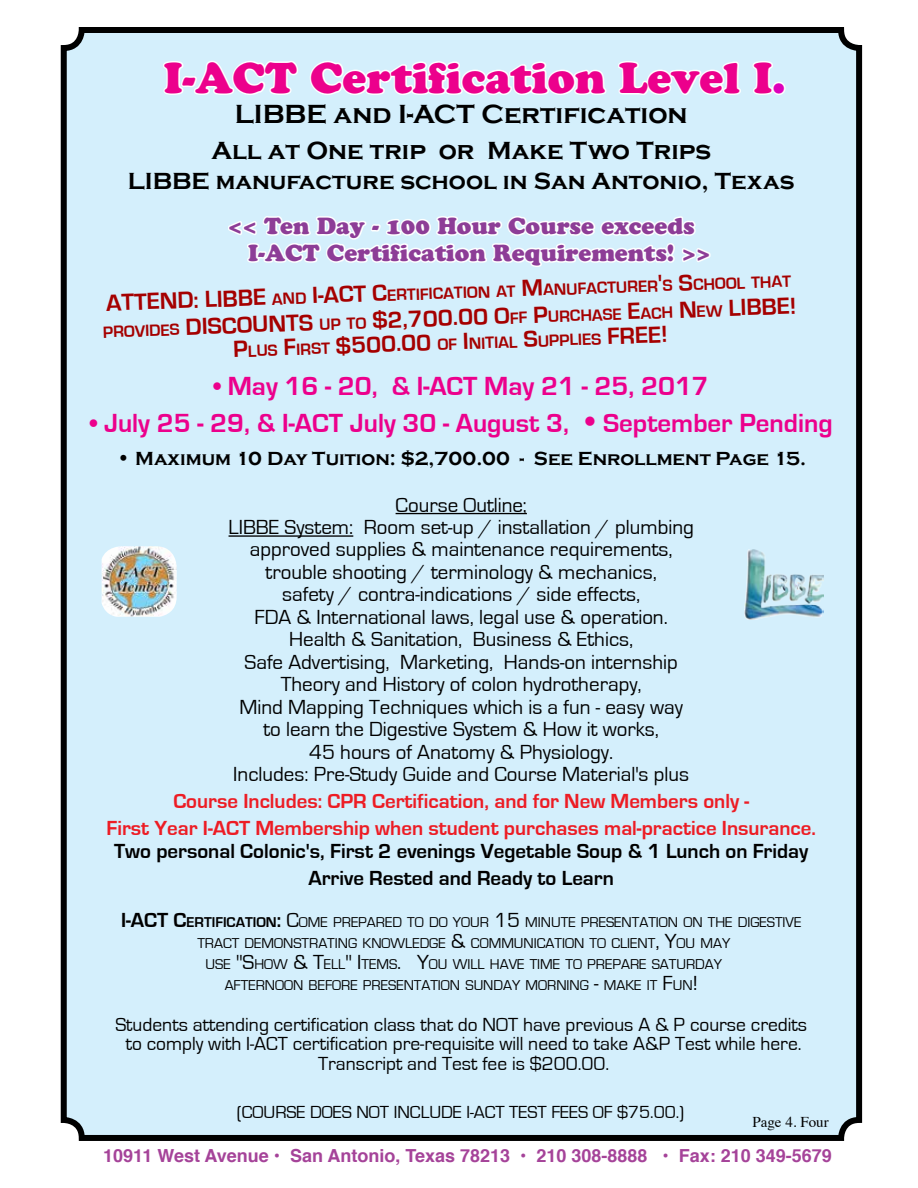
<style>
.page{position:relative;width:918px;height:1188px;background:#fff}
.page>*{position:absolute;margin:0;border:0;box-sizing:border-box;transform-origin:0 0}
.t1{font:42.9px "Cooper Black Std";color:#ec008c}
.t2{font:700 27px "Eurostile";color:#ec008c}
.t3{font:700 27px "Copperplate Gothic";color:#000}
.t4{font:700 25.5px "Copperplate Gothic";color:#000}
.t5{font:700 24px "Eurostile";color:#a50000}
.t6{font:700 24px "Copperplate Gothic";color:#000}
.t7{font:23.1px/27px "Cooper Black Std";color:#8d3d97}
.t8{font:21px/22.5px "Eurostile";color:#000;text-align:center}
.t9{font:700 21px/27px "Eurostile";color:#ed1c24;text-align:center}
.t10{font:700 21px/27px "Eurostile";color:#000;text-align:center}
.t11{font:19.5px/19.5px "Eurostile";color:#000;text-align:center}
.t12{font:700 19.5px "Copperplate Gothic";color:#000}
.t13{font:700 18px "Helvetica";color:#a54399}
.t14{font:18px "Eurostile";color:#000}
.t15{font:700 16.8px/27px "Eurostile";color:#a50000}
.t16{font:15px "Times";color:#000}
.t17{font:14.7px/21px "Eurostile";color:#000;text-align:center}
.s1{color:#dd00ba}
.s2{font-size:24px}
.s3{font-size:16.8px}
.s4{font-size:33px}
.s5{font-size:21px}
.s6{font-weight:700;font-size:21px}
.s7{font-weight:700}
</style>
<div class="page">
<div style="left:64px;top:30px;width:795px;height:1108px;background:#d4effc;border-radius:18px"></div>
<hr style="left:396px;top:513px;width:131px;height:1px;background:#000">
<hr style="left:229px;top:535px;width:124px;height:2px;background:#000">
<svg style="left:752px;top:61px;width:23px;height:34px"></svg>
<div style="left:772px;top:82px;width:14px;height:13px;border:3px solid #fff;border-radius:50%"></div>
<svg style="left:163px;top:60px;width:578px;height:207px"></svg>
<div style="left:61px;top:27px;width:801px;height:1114px;border:6px solid #000;border-radius:18px"></div>
<img style="left:102px;top:546px;width:75px;height:71px">
<img style="left:744px;top:549px;width:80px;height:71px">
<h1 class="t1" style="left:164px;top:52px;width:623px">I-ACT Certification Level I<span class="s1">.</span></h1>
<p class="t3" style="left:235px;top:99px;width:454px">LIBBE and I-ACT Certification</p>
<p class="t4" style="left:211px;top:136px;width:501px">All at One trip or Make Two Trips</p>
<p class="t6" style="left:128px;top:168px;width:668px">LIBBE manufacture school in San Antonio, Texas</p>
<p class="t7" style="left:248px;top:212px;width:464px;text-indent:-20px">&lt;&lt; Ten Day - 100 Hour Course exceeds<br>I-ACT Certification Requirements! &gt;&gt;</p>
<p class="t15" style="left:102px;top:292px;width:691px;rotate:-2deg"><span class="s2">ATTEND : LIBBE</span> AND <span class="s2">I-AC T C</span>ERTI FICATI ON AT <span class="s2">M</span>ANUFACTURER<span class="s2">'</span>S <span class="s2">S</span>CHOOL THAT<br>PROVI DES <span class="s2">DISCOUN</span></p>
<p class="t5" style="left:286px;top:310px;width:512px;rotate:-2deg">TS <span class="s3">UP TO</span> $2,700.00 O<span class="s3">FF</span> P<span class="s3">URCHASE</span> E<span class="s3">ACH</span> N<span class="s3">EW</span> LIBBE!</p>
<p class="t15" style="left:233px;top:338px;width:326px;rotate:-2deg"><span class="s2">P</span>LUS <span class="s2">F</span>IRST <span class="s2">$500.00</span> OF <span class="s2">I</span>NITI AL <span class="s2">S</span>UPPLIE</p>
<p class="t5" style="left:591px;top:324px;width:78px;rotate:-2deg"><span class="s3">S</span> FR EE!</p>
<p class="t2" style="left:213px;top:371px;width:497px">• May 16 - 20, &amp; I-ACT May 21 - 25, 2017</p>
<p class="t2" style="left:90px;top:408px;width:744px">• July 25 - 29, &amp; I-ACT July 30 - August 3, <span class="s4">•</span> September Pending</p>
<p class="t12" style="left:116px;top:448px;width:691px"><span class="s5">•</span> Maximum 10 Day Tuition: $2,700.00 - See Enrollment Page 15.</p>
<p class="t8" style="left:229px;top:494px;width:467px">Course Outline;<br>LIBBE System: Room set-up / installation / plumbing approved supplies &amp; maintenance requirements, trouble shooting / terminology &amp; mechanics,<br>safety / contra-indications / side effects,<br>FDA &amp; International laws, legal use &amp; operation.<br>Health &amp; Sanitation, Business &amp; Ethics,<br>Safe Advertising, Marketing, Hands-on internship Theory and History of colon hydrotherapy,<br>Mind Mapping Techniques which is a fun - easy way to learn the Digestive System &amp; How it works,<br>45 hours of Anatomy &amp; Physiology.<br>Includes: Pre-Study Guide and Course Material's plus</p>
<p class="t9" style="left:106px;top:788px;width:711px">Course Includes: CPR Certification, and for New Members only -<br>First Year I-ACT Membership when student purchases mal-practice Insurance.</p>
<p class="t10" style="left:114px;top:838px;width:696px">Two personal Colonic's, First 2 evenings Vegetable Soup &amp; 1 Lunch on Friday<br>Arrive Rested and Ready to Learn</p>
<p class="t17" style="left:121px;top:912px;width:682px"><span class="s6">I-ACT C</span><span class="s7">ERTI FICATION</span><span class="s6">:</span> <span class="s5">C</span>OME PREPARED TO DO YOUR <span class="s5">15</span> MINUTE PRESENTATION ON THE DIGESTIVE TRACT DEMONSTRATING KNOWLEDGE <span class="s5">&amp;</span> COMMUNICATION TO CLIENT<span class="s5">, Y</span>OU MAY<br>USE <span class="s5">"S</span>HOW <span class="s5">&amp; T</span>ELL<span class="s5">" I</span>TEMS<span class="s5">. Y</span>OU WILL HAVE TIME TO PREPARE SATURDAY<br>AFTERNOON BEFORE PRESENTATION SUNDAY MORNING <span class="s5">-</span> MAKE IT <span class="s5">F</span>UN<span class="s5">!</span></p>
<p class="t11" style="left:115px;top:1015px;width:693px">Students attending certification class that do NOT have previous A &amp; P course credits to comply with I-ACT certification pre-requisite will need to take A&amp;P Test while here.<br>Transcript and Test fee is $200.00.</p>
<p class="t14" style="left:237px;top:1102px;width:449px">(COURSE DOES NOT INCLUDE I-ACT TEST FEES OF $75.00.)</p>
<p class="t16" style="left:752px;top:1108px;width:78px">Page 4. Four</p>
<p class="t13" style="left:103px;top:1141px;width:730px">10911 West Avenue • San Antonio, Texas 78213 • 210 308-8888 • Fax: 210 349-5679</p>
</div>
